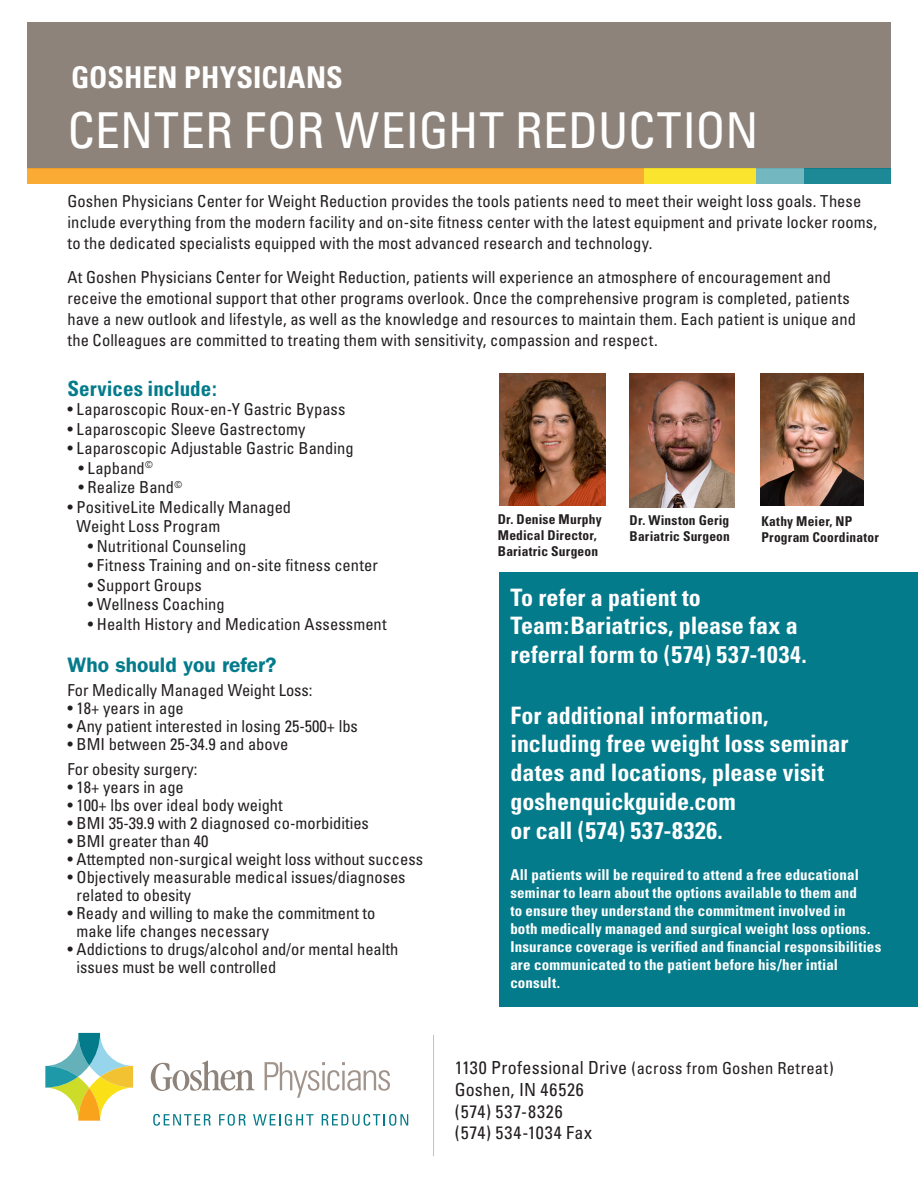
<style>
.page{position:relative;width:918px;height:1188px;background:#fff}
.page>*{position:absolute;margin:0;border:0;box-sizing:border-box;transform-origin:0 0}
.t1{font:condensed 49.5px "Univers";letter-spacing:.005em;color:#fff}
.t2{font:700 condensed 30px "Univers";color:#fff}
.t3{font:700 condensed 24px/28.8px "Univers";color:#fff}
.t4{font:600 21px "ITC Franklin Gothic Std";color:#047b8b}
.t5{font:700 condensed 21px "Univers";color:#047b8b}
.t6{font:condensed 18px "Univers";letter-spacing:.045em;color:#231f20}
.t7{font:condensed 18px "Univers";letter-spacing:.015em;color:#231f20}
.t8{font:condensed 16.5px/21px "Univers";color:#231f20}
.t9{font:condensed 16.5px "Univers";letter-spacing:.02em;color:#231f20}
.t10{font:700 condensed 15px/18px "Univers";letter-spacing:.01em;color:#fff}
.t11{font:700 condensed 13.5px/16.2px "Univers";letter-spacing:.015em;color:#231f20}
.s1{font-size:18px}
</style>
<div class="page">
<div style="left:500px;top:572px;width:418px;height:435px;background:#047b8b"></div>
<img style="left:761px;top:374px;width:103px;height:131px">
<div style="left:27px;top:22px;width:864px;height:146px;background:#8e837a"></div>
<svg style="left:45px;top:1032px;width:88px;height:89px"></svg>
<svg style="left:151px;top:1061px;width:104px;height:30px"></svg>
<svg style="left:265px;top:1062px;width:125px;height:36px"></svg>
<svg style="left:153px;top:1114px;width:58px;height:12px"></svg>
<svg style="left:219px;top:1114px;width:27px;height:12px"></svg>
<svg style="left:253px;top:1114px;width:61px;height:12px"></svg>
<svg style="left:322px;top:1114px;width:86px;height:12px"></svg>
<img style="left:630px;top:374px;width:105px;height:134px">
<img style="left:500px;top:374px;width:105px;height:131px">
<hr style="left:433px;top:1035px;width:1px;height:121px;background:#cddc28">
<div style="left:27px;top:168px;width:864px;height:16px;background:#f9ab33"></div>
<div style="left:801px;top:168px;width:90px;height:16px;background:#1d8896"></div>
<div style="left:754px;top:168px;width:50px;height:16px;background:#73b8c1"></div>
<div style="left:645px;top:168px;width:111px;height:16px;background:#fae42e"></div>
<p class="t2" style="left:71px;top:58px;width:273px">GOSHEN PHYSICIANS</p>
<p class="t1" style="left:68px;top:99px;width:692px">CENTER FOR WEIGHT REDUCTION</p>
<p class="t8" style="left:68px;top:190px;width:811px">Goshen Physicians Center for Weight Reduction provides the tools patients need to meet their weight loss goals. These include everything from the modern facility and on-site fitness center with the latest equipment and private locker rooms, to the dedicated specialists equipped with the most advanced research and technology.</p>
<p class="t8" style="left:68px;top:267px;width:790px">At Goshen Physicians Center for Weight Reduction, patients will experience an atmosphere of encouragement and receive the emotional support that other programs overlook. Once the comprehensive program is completed, patients have a new outlook and lifestyle, as well as the knowledge and resources to maintain them. Each patient is unique and the Colleagues are committed to treating them with sensitivity, compassion and respect.</p>
<p class="t5" style="left:68px;top:375px;width:151px">Services include:</p>
<p class="t8" style="left:68px;top:398px;width:279px">• Laparoscopic Roux-en-Y Gastric Bypass</p>
<p class="t8" style="left:68px;top:418px;width:240px">• Laparoscopic Sleeve Gastrectomy</p>
<p class="t8" style="left:68px;top:437px;width:288px">• Laparoscopic Adjustable Gastric Banding</p>
<p class="t8" style="left:78px;top:457px;width:76px">• Lapband<sup>©</sup></p>
<p class="t8" style="left:78px;top:476px;width:105px">• Realize Band<sup>©</sup></p>
<p class="t8" style="left:77px;top:497px;width:216px;line-height:19.5px;text-indent:-9px">• PositiveLite Medically Managed<br>Weight Loss Program</p>
<p class="t8" style="left:88px;top:535px;width:160px">• Nutritional Counseling</p>
<p class="t8" style="left:88px;top:554px;width:292px">• Fitness Training and on-site fitness center</p>
<p class="t8" style="left:88px;top:574px;width:116px">• Support Groups</p>
<p class="t8" style="left:88px;top:593px;width:138px">• Wellness Coaching</p>
<p class="t8" style="left:88px;top:613px;width:301px">• Health History and Medication Assessment</p>
<p class="t4" style="left:68px;top:652px;width:211px">Who should you refer?</p>
<p class="t8" style="left:68px;top:680px;width:247px">For Medically Managed Weight Loss:</p>
<p class="t8" style="left:68px;top:698px;width:118px">• 18+ years in age</p>
<p class="t8" style="left:68px;top:716px;width:292px">• Any patient interested in losing 25-500+ lbs</p>
<p class="t8" style="left:68px;top:734px;width:222px">• BMI between 25-34.9 and above</p>
<p class="t8" style="left:68px;top:758px;width:132px">For obesity surgery:</p>
<p class="t8" style="left:68px;top:776px;width:118px">• 18+ years in age</p>
<p class="t8" style="left:68px;top:794px;width:217px">• 100+ lbs over ideal body weight</p>
<p class="t8" style="left:68px;top:812px;width:303px">• BMI 35-39.9 with 2 diagnosed co-morbidities</p>
<p class="t8" style="left:68px;top:830px;width:143px">• BMI greater than 40</p>
<p class="t8" style="left:68px;top:848px;width:357px">• Attempted non-surgical weight loss without success</p>
<p class="t8" style="left:77px;top:868px;width:330px;line-height:18px;text-indent:-9px">• Objectively measurable medical issues/diagnoses related to obesity</p>
<p class="t8" style="left:77px;top:904px;width:300px;line-height:18px;text-indent:-9px">• Ready and willing to make the commitment to make life changes necessary</p>
<p class="t8" style="left:77px;top:940px;width:323px;line-height:18px;text-indent:-9px">• Addictions to drugs/alcohol and/or mental health issues must be well controlled</p>
<p class="t11" style="left:498px;top:511px;width:105px">Dr. Denise Murphy</p>
<p class="t11" style="left:498px;top:527px;width:102px">Medical Director,<br>Bariatric Surgeon</p>
<p class="t11" style="left:630px;top:512px;width:101px">Dr. Winston Gerig</p>
<p class="t11" style="left:630px;top:528px;width:102px">Bariatric Surgeon</p>
<p class="t11" style="left:761px;top:513px;width:93px">Kathy Meier, NP</p>
<p class="t11" style="left:761px;top:529px;width:119px">Program Coordinator</p>
<p class="t3" style="left:511px;top:583px;width:298px">To refer a patient to<br>Team:Bariatrics, please fax a referral form to (574) 537-1034.</p>
<p class="t3" style="left:511px;top:701px;width:339px">For additional information, including free weight loss seminar dates and locations, please visit goshenquickguide.com<br>or call (574) 537-8326.</p>
<p class="t10" style="left:510px;top:866px;width:373px">All patients will be required to attend a free educational seminar to learn about the options available to them and<br>to ensure they understand the commitment involved in<br>both medically managed and surgical weight loss options.<br>Insurance coverage is verified and financial responsibilities are communicated to the patient before his/her intial consult.</p>
<p class="t9" style="left:455px;top:1058px;width:380px"><span class="s1">1130 Professional Drive</span> (across from Goshen Retreat)</p>
<p class="t7" style="left:455px;top:1078px;width:131px">Goshen, IN 46526</p>
<p class="t6" style="left:455px;top:1100px;width:110px">(574) 537-8326</p>
<p class="t6" style="left:455px;top:1121px;width:139px">(574) 534-1034 Fax</p>
</div>
